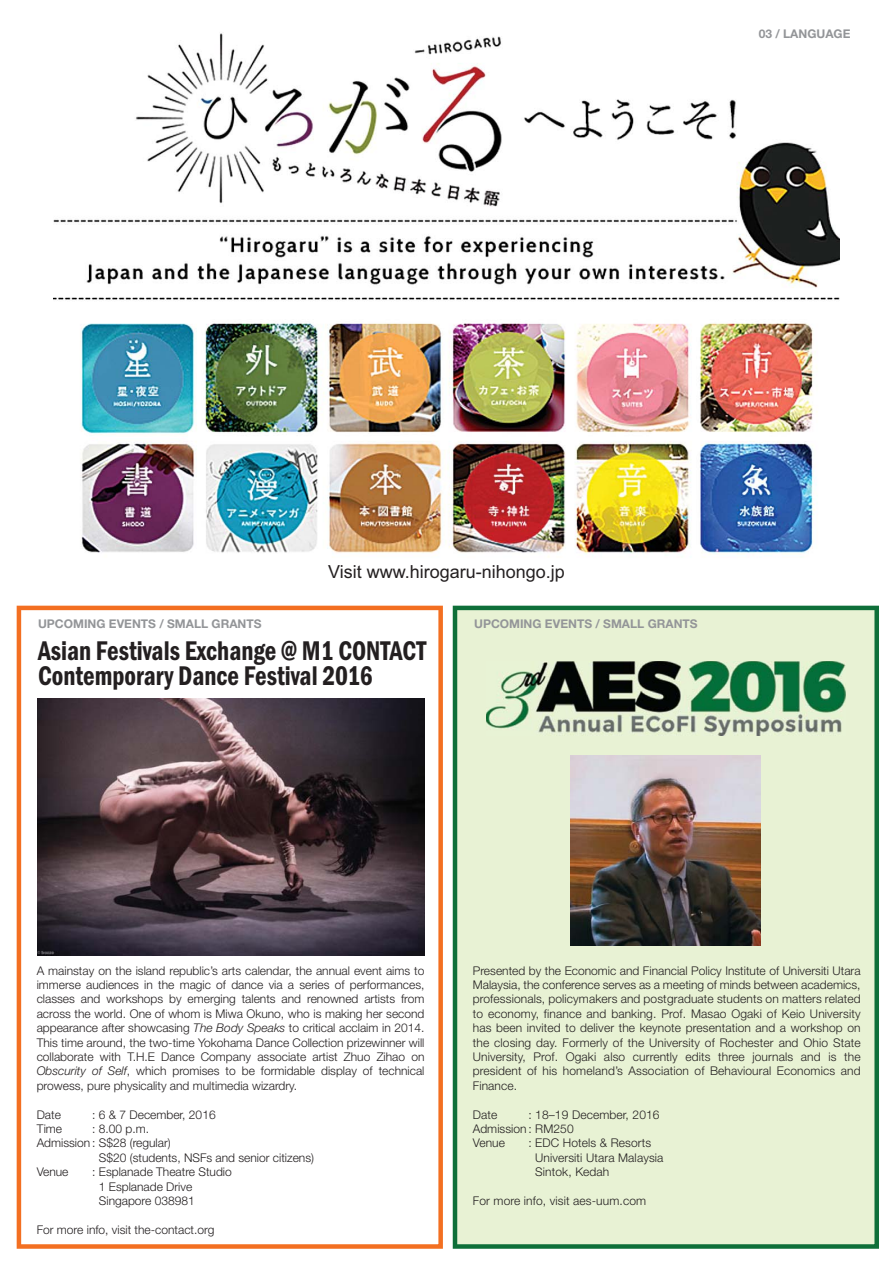
<style>
.page{position:relative;width:893px;height:1263px;background:#fff}
.page>*{position:absolute;margin:0;border:0;box-sizing:border-box;transform-origin:0 0}
.t1{font:600 condensed 28.05px/25.5px "Franklin Gothic";color:#231f20;scale:.9 1}
.t2{font:18px "Arial";color:#231f20}
.t3{font:300 12px/14.4px "Helvetica Neue";color:#231f20}
.t4{font:700 12px "Helvetica Neue";color:#939598}
.s1{font-style:italic}
</style>
<div class="page">
<img style="left:54px;top:33px;width:785px;height:524px">
<svg style="left:17px;top:606px;width:426px;height:643px"></svg>
<div style="left:453px;top:606px;width:426px;height:643px;background:#e8f2d4"></div>
<img style="left:571px;top:755px;width:189px;height:190px">
<img style="left:486px;top:661px;width:359px;height:74px">
<p class="t4" style="left:759px;top:30px;width:93px">03 / LANGUAGE</p>
<p class="t4" style="left:38px;top:619px;width:225px">UPCOMING EVENTS / SMALL GRANTS</p>
<p class="t2" style="left:328px;top:567px;width:238px">Visit www.hirogaru-nihongo.jp</p>
<p class="t4" style="left:474px;top:619px;width:225px">UPCOMING EVENTS / SMALL GRANTS</p>
<p class="t1" style="left:38px;top:637px;width:433px">Asian Festivals Exchange @ M1 CONTACT<br>Contemporary Dance Festival 2016</p>
<p class="t3" style="left:37px;top:964px;width:389px;text-align:justify">A mainstay on the island republic’s arts calendar, the annual event aims to immerse audiences in the magic of dance via a series of performances, classes and workshops by emerging talents and renowned artists from across the world. One of whom is Miwa Okuno, who is making her second appearance after showcasing <span class="s1">The Body Speaks</span> to critical acclaim in 2014.<br>This time around, the two-time Yokohama Dance Collection prizewinner will collaborate with T.H.E Dance Company associate artist Zhuo Zihao on <span class="s1">Obscurity of Self</span>, which promises to be formidable display of technical prowess, pure physicality and multimedia wizardry.</p>
<p class="t3" style="left:37px;top:1108px;width:26px">Date</p>
<p class="t3" style="left:92px;top:1108px;width:125px">: 6 &amp; 7 December, 2016</p>
<p class="t3" style="left:37px;top:1123px;width:27px">Time</p>
<p class="t3" style="left:92px;top:1123px;width:58px">: 8.00 p.m.</p>
<p class="t3" style="left:37px;top:1137px;width:136px">Admission : S$28 (regular)</p>
<p class="t3" style="left:99px;top:1151px;width:217px">S$20 (students, NSFs and senior citizens)</p>
<p class="t3" style="left:37px;top:1166px;width:33px">Venue</p>
<p class="t3" style="left:99px;top:1166px;width:134px;text-indent:-7px">: Esplanade Theatre Studio<br>1 Esplanade Drive<br>Singapore 038981</p>
<p class="t3" style="left:37px;top:1223px;width:179px">For more info, visit the-contact.org</p>
<p class="t3" style="left:473px;top:964px;width:389px;text-align:justify">Presented by the Economic and Financial Policy Institute of Universiti Utara Malaysia, the conference serves as a meeting of minds between academics, professionals, policymakers and postgraduate students on matters related to economy, finance and banking. Prof. Masao Ogaki of Keio University has been invited to deliver the keynote presentation and a workshop on the closing day. Formerly of the University of Rochester and Ohio State University, Prof. Ogaki also currently edits three journals and is the president of his homeland’s Association of Behavioural Economics and Finance.</p>
<p class="t3" style="left:473px;top:1108px;width:26px">Date</p>
<p class="t3" style="left:473px;top:1108px;width:188px;text-indent:56px">: 18–19 December, 2016<br>Admission : RM250<br>Venue</p>
<p class="t3" style="left:535px;top:1137px;width:130px;text-indent:-7px">: EDC Hotels &amp; Resorts<br>Universiti Utara Malaysia<br>Sintok, Kedah</p>
<p class="t3" style="left:473px;top:1195px;width:175px">For more info, visit aes-uum.com</p>
</div>
